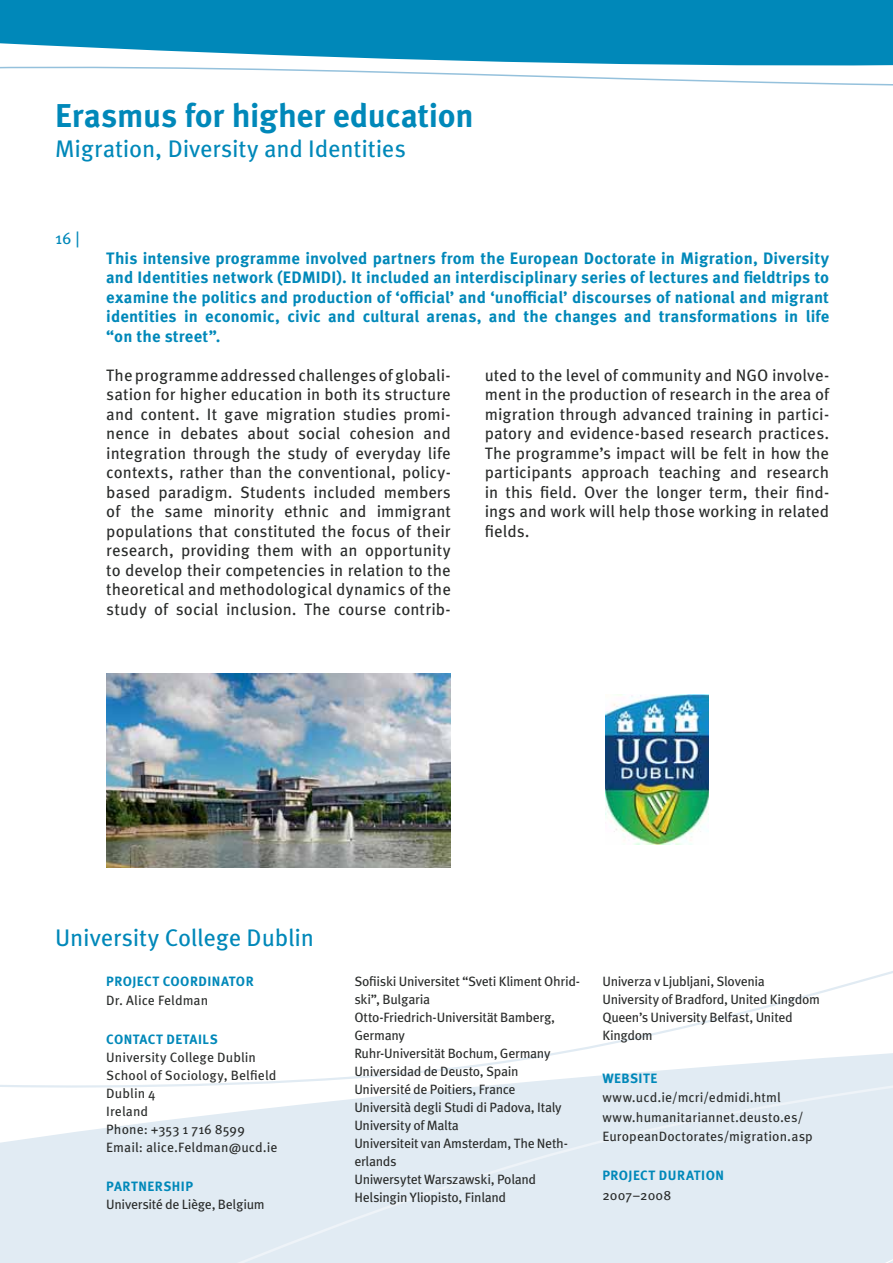
<style>
.page{position:relative;width:893px;height:1263px;background:#fff}
.page>*{position:absolute;margin:0;border:0;box-sizing:border-box;transform-origin:0 0}
.t1{font:700 33px "Meta Pro";letter-spacing:-.01em;color:#0088b9}
.t2{font:24px "Meta Pro";letter-spacing:-.005em;color:#0088b9}
.t3{font:16.5px/19.5px "Meta Pro";letter-spacing:.005em;color:#292b2a;text-align:justify}
.t4{font:700 16.5px/19.5px "Meta Pro";letter-spacing:.01em;color:#0088b9;text-align:justify}
.t5{font:16.5px "Meta Pro";color:#0088b9}
.t6{font:13.5px/18px "Meta Pro";letter-spacing:-.02em;color:#292b2a}
.t7{font:13.5px/18px "Meta Pro";letter-spacing:.005em;color:#292b2a}
.t8{font:13.5px/19.5px "Meta Pro";letter-spacing:.01em;color:#292b2a}
.t9{font:700 13.5px "Meta Pro";letter-spacing:.035em;color:#0088b9}
</style>
<div class="page">
<svg style="left:0;top:1116px;width:204px;height:147px;background:#e3ecf4"></svg>
<svg style="left:0;top:750px;width:692px;height:338px"></svg>
<svg style="left:429px;top:969px;width:274px;height:116px"></svg>
<svg style="left:703px;top:694px;width:190px;height:391px"></svg>
<svg style="left:0;top:0;width:893px;height:82px;fill:#0088b9"></svg>
<div style="left:204px;top:1085px;width:689px;height:178px;background:#e1ebf3"></div>
<img style="left:606px;top:694px;width:102px;height:150px">
<img style="left:106px;top:673px;width:345px;height:194px">
<h1 class="t1" style="left:55px;top:104px;width:420px">Erasmus for higher education</h1>
<h2 class="t2" style="left:55px;top:140px;width:352px">Migration, Diversity and Identities</h2>
<p class="t5" style="left:55px;top:232px;width:26px">16 |</p>
<p class="t4" style="left:106px;top:250px;width:724px">This intensive programme involved partners from the European Doctorate in Migration, Diversity and Identities network (EDMIDI). It included an interdisciplinary series of lectures and fieldtrips to examine the politics and production of ‘official’ and ‘unofficial’ discourses of national and migrant identities in economic, civic and cultural arenas, and the changes and transformations in life “on the street”.</p>
<p class="t3" style="left:106px;top:367px;width:346px">The programme addressed challenges of globali&shy;sation for higher education in both its structure and content. It gave migration studies promi&shy;nence in debates about social cohesion and integration through the study of everyday life contexts, rather than the conventional, policy&shy;based paradigm. Students included members of the same minority ethnic and immigrant populations that constituted the focus of their research, providing them with an opportunity to develop their competencies in relation to the theoretical and methodological dynamics of the study of social inclusion. The course contrib-</p>
<p class="t3" style="left:485px;top:367px;width:346px">uted to the level of community and NGO involve&shy;ment in the production of research in the area of migration through advanced training in partici&shy;patory and evidence-based research practices.<br>The programme’s impact will be felt in how the participants approach teaching and research in this field. Over the longer term, their find&shy;ings and work will help those working in related fields.</p>
<h2 class="t2" style="left:55px;top:929px;width:260px">University College Dublin</h2>
<p class="t9" style="left:106px;top:976px;width:149px">PROJECT COORDINATOR</p>
<p class="t7" style="left:106px;top:993px;width:103px">Dr. Alice Feldman</p>
<p class="t9" style="left:106px;top:1035px;width:113px">CONTACT DETAILS</p>
<p class="t7" style="left:106px;top:1050px;width:173px">University College Dublin<br>School of Sociology, Belfield<br>Dublin 4<br>Ireland<br>Phone: +353 1 716 8599<br>Email: alice.Feldman@ucd.ie</p>
<p class="t9" style="left:106px;top:1182px;width:88px">PARTNERSHIP</p>
<p class="t6" style="left:106px;top:1197px;width:160px">Université de Liège, Belgium</p>
<p class="t6" style="left:354px;top:974px;width:227px">Sofiiski Universitet “Sveti Kliment Ohrid&shy;ski”, Bulgaria<br>Otto-Friedrich-Universität Bamberg,<br>Germany<br>Ruhr-Universität Bochum, Germany<br>Universidad de Deusto, Spain<br>Université de Poitiers, France<br>Università degli Studi di Padova, Italy<br>University of Malta<br>Universiteit van Amsterdam, The Neth&shy;erlands<br>Uniwersytet Warszawski, Poland<br>Helsingin Yliopisto, Finland</p>
<p class="t6" style="left:602px;top:974px;width:219px">Univerza v Ljubljani, Slovenia<br>University of Bradford, United Kingdom<br>Queen’s University Belfast, United<br>Kingdom</p>
<p class="t9" style="left:602px;top:1073px;width:56px">WEBSITE</p>
<p class="t8" style="left:602px;top:1089px;width:212px">www.ucd.ie/mcri/edmidi.html www.humanitariannet.deusto.es/<br>EuropeanDoctorates/migration.asp</p>
<p class="t9" style="left:602px;top:1171px;width:123px">PROJECT DURATION</p>
<p class="t6" style="left:602px;top:1188px;width:71px">2007–2008</p>
</div>
